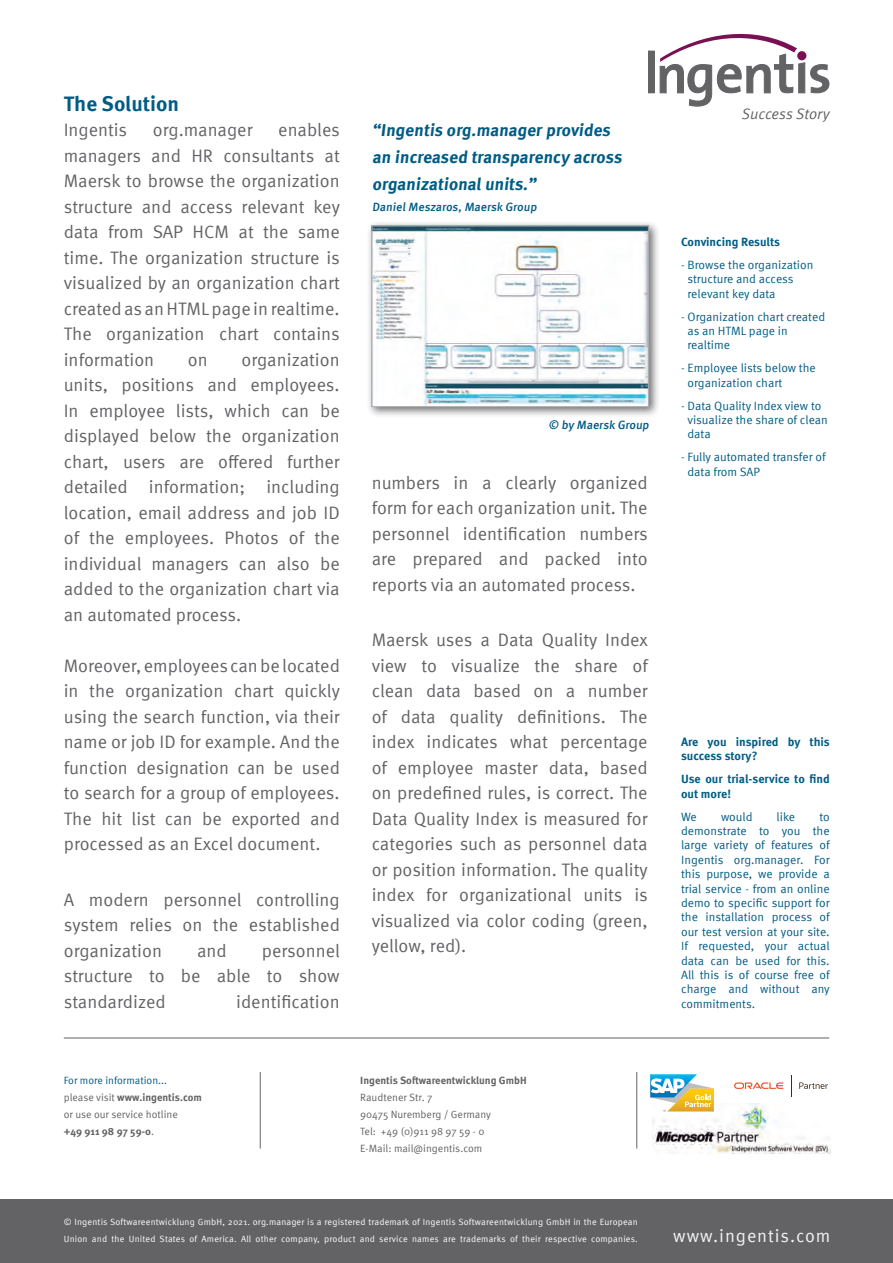
<style>
.page{position:relative;width:893px;height:1263px;background:#fff}
.page>*{position:absolute;margin:0;border:0;box-sizing:border-box;transform-origin:0 0}
.t1{font:700 21px "Meta OT";color:#005c84}
.t2{font:18px/25.5px "Meta OT";color:#636366;text-align:justify}
.t3{font:18px "Meta OT";letter-spacing:.05em;color:#f2f3f4}
.t4{font:700 17.25px/27px "Meta OT";color:#005c84}
.t5{font:italic 15px "Meta OT";letter-spacing:-.005em;color:#636366}
.t6{font:12px/14.4px "Meta OT";color:#005c84}
.t7{font:700 12px/14.4px "Meta OT";letter-spacing:-.005em;color:#005c84}
.t8{font:500 12px "Meta OT";color:#005c84}
.t9{font:10.5px/17px "Meta OT";color:#636366}
.t10{font:700 10.5px "Meta OT";color:#636366}
.t11{font:9px/17px "Meta OT";letter-spacing:.02em;color:#fff}
.s1{color:#005c84}
.s2{font-weight:700}
</style>
<div class="page">
<div style="left:648px;top:51px;width:6px;height:42px;background:#636366"></div>
<svg style="left:660px;top:34px;width:169px;height:72px"></svg>
<div style="left:0;top:1199px;width:893px;height:64px;background:#636366"></div>
<img style="left:652px;top:1104px;width:178px;height:49px">
<svg style="left:650px;top:1074px;width:64px;height:37px"></svg>
<svg style="left:791px;top:1075px;width:1px;height:21px"></svg>
<svg style="left:734px;top:1082px;width:50px;height:7px"></svg>
<svg style="left:799px;top:1082px;width:29px;height:7px"></svg>
<hr style="left:260px;top:1072px;width:1px;height:76px;background:#636366">
<hr style="left:636px;top:1072px;width:1px;height:76px;background:#636366">
<hr style="left:64px;top:1037px;width:765px;height:1px;background:#636366">
<div style="left:367px;top:220px;width:293px;height:198px;background:#231f20;opacity:.65"></div>
<img style="left:374px;top:227px;width:273px;height:178px">
<div style="left:372px;top:225px;width:277px;height:182px;border:1px solid #a8a9ad"></div>
<p class="t1" style="left:64px;top:90px;width:117px">The Solution</p>
<p class="t2" style="left:64px;top:117px;width:65px">Ingentis</p>
<p class="t2" style="left:153px;top:117px;width:101px">org.manager</p>
<p class="t2" style="left:64px;top:117px;width:278px;text-indent:215px">enables managers and HR consultants at Maersk to browse the organization structure and access relevant key data from SAP HCM at the same time. The organization structure is visualized by an organization chart created as an HTML page in realtime.<br>The organization chart contains information</p>
<p class="t2" style="left:64px;top:347px;width:277px;text-indent:178px">organization units, positions and employees.<br>In employee lists, which can be displayed below the organization chart, users are offered further detailed information; including location, email address and job ID of the employees. Photos of the individual managers can also be added to the organization chart via an automated process.</p>
<p class="t2" style="left:64px;top:653px;width:278px">Moreover, employees can be located in the organization chart quickly using the search function, via their name or job ID for example. And the function designation can be used to search for a group of employees.<br>The hit list can be exported and processed as an Excel document.</p>
<p class="t2" style="left:64px;top:887px;width:278px">A modern personnel controlling system relies on the established organization</p>
<p class="t2" style="left:188px;top:347px;width:21px">on</p>
<p class="t2" style="left:197px;top:938px;width:31px">and</p>
<p class="t2" style="left:64px;top:938px;width:278px;text-indent:198px">personnel structure to be able to show standardized</p>
<p class="t2" style="left:236px;top:989px;width:105px">identification</p>
<p class="t4" style="left:372px;top:116px;width:254px">“Ingentis org.manager provides an increased transparency across organizationalunits.”</p>
<p class="t8" style="left:372px;top:199px;width:168px">DanielMeszaros, Maersk Group</p>
<p class="t8" style="left:548px;top:417px;width:104px">© by Maersk Group</p>
<p class="t2" style="left:372px;top:470px;width:278px">numbers in a clearly organized form for each organization unit. The personnel identification numbers are prepared and packed into reports via an automated process.</p>
<p class="t2" style="left:372px;top:627px;width:278px">Maersk uses a Data Quality Index view to visualize the share of clean data based on a number of data quality definitions. The index indicates what percentage of employee master data, based on predefined rules, is correct. The Data Quality Index is measured for categories such as personnel data or position information. The quality index for organizational units is visualized via color coding (green, yellow, red).</p>
<p class="t5" style="left:742px;top:105px;width:89px">Success Story</p>
<p class="t7" style="left:681px;top:235px;width:100px">Convincing Results</p>
<p class="t6" style="left:687px;top:258px;width:127px;text-indent:-6px">- Browse the organization structure and access relevant key data</p>
<p class="t6" style="left:687px;top:309px;width:139px;text-indent:-6px">- Organization chart created as an HTML page in realtime</p>
<p class="t6" style="left:687px;top:361px;width:130px;text-indent:-6px">- Employee lists below the organization chart</p>
<p class="t6" style="left:687px;top:398px;width:142px;text-indent:-6px">- Data Quality Index view to visualize the share of clean data</p>
<p class="t6" style="left:687px;top:450px;width:140px;text-indent:-6px">- Fully automated transfer of data from SAP</p>
<p class="t7" style="left:681px;top:735px;width:150px">Are you inspired by this success story?</p>
<p class="t7" style="left:681px;top:772px;width:150px">Use our trial-service to find out more!</p>
<p class="t6" style="left:681px;top:809px;width:17px">We</p>
<p class="t6" style="left:721px;top:809px;width:33px">would</p>
<p class="t6" style="left:777px;top:809px;width:20px">like</p>
<p class="t6" style="left:681px;top:809px;width:150px;text-align:justify;text-indent:138px">to demonstrate to you the large variety of features of Ingentis org.manager. For this purpose, we provide a trial service - from an online demo to specific support for the installation process of our test version at your site.<br>If requested, your actual data can be used for this.<br>All this is of course free of charge and without any commitments.</p>
<p class="t9" style="left:64px;top:1072px;width:140px"><span class="s1">For more information...<br></span>please visit <span class="s2">www.ingentis.com </span>or use our service hotline<br><span class="s2">+49 911 98 97 59-0</span>.</p>
<p class="t10" style="left:360px;top:1074px;width:168px">Ingentis Softwareentwicklung GmbH</p>
<p class="t9" style="left:360px;top:1089px;width:132px">Raudtener Str. 7<br>90475 Nuremberg / Germany<br>Tel: +49 (0)911 98 97 59 - 0<br>E-Mail: mail@ingentis.com</p>
<p class="t11" style="left:64px;top:1213px;width:576px">© Ingentis Softwareentwicklung GmbH, 2021. org.manager is a registered trademark of Ingentis Softwareentwicklung GmbH in the European<br>Union and the United States of America. All other company, product and service names are trademarks of their respective companies.</p>
<p class="t3" style="left:673px;top:1225px;width:159px">www.ingentis.com</p>
</div>
